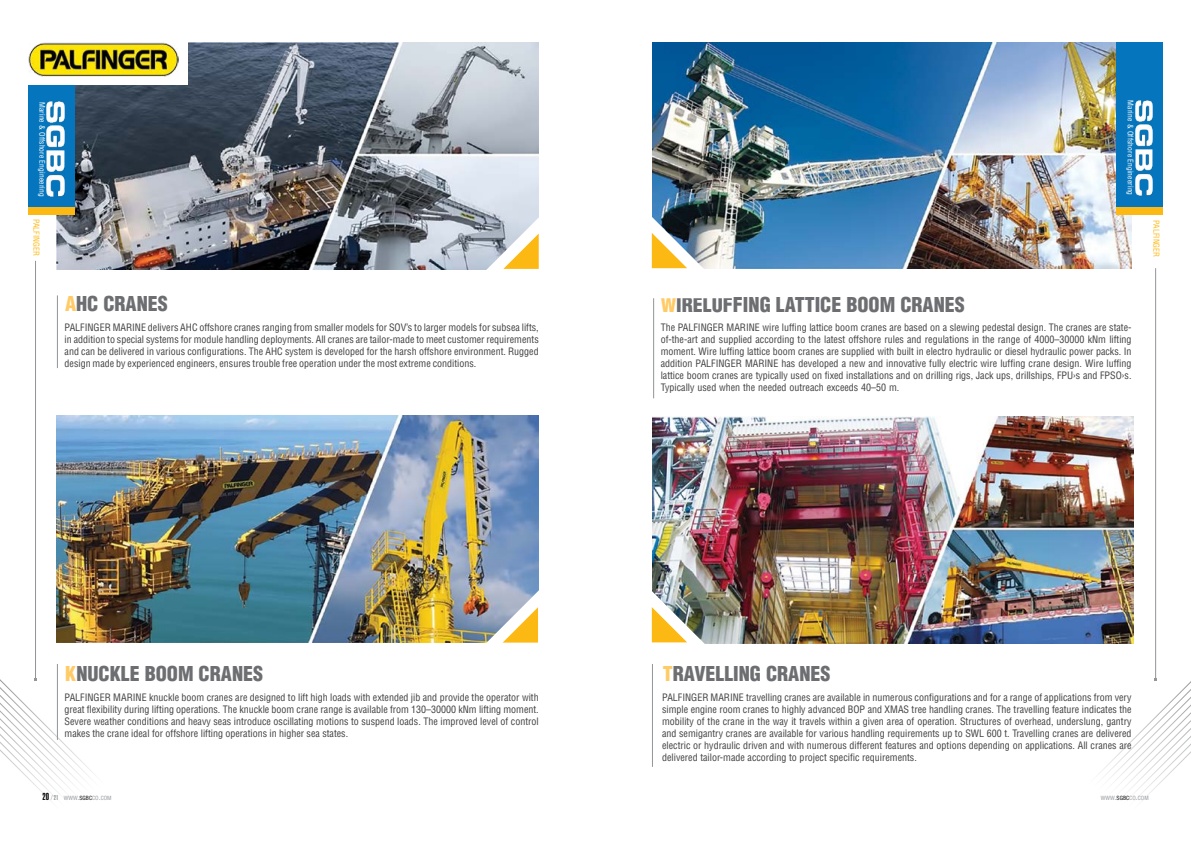
<style>
.page{position:relative;width:1191px;height:842px;background:#fff}
.page>*{position:absolute;margin:0;border:0;box-sizing:border-box;transform-origin:0 0}
.t1{font:900 condensed 20px "Helvetica LT Std";color:#6d6e71}
.t2{font:condensed 10px/12px "Helvetica LT Std";color:#414042;text-align:justify}
.t3{font:condensed 8px "Helvetica LT Std";color:#fdb913}
.t4{font:condensed 7.4px "Helvetica LT Std";letter-spacing:.02em;color:#fff}
.t5{font:condensed 5.6px "Helvetica LT Std";color:#939598}
.s1{color:#ffcb66}
.s2{font-family:"Helvetica LT Std Ultra Comp";font-stretch:normal;font-size:10px;color:#000}
.s3{font-family:"Helvetica LT Std Ultra Comp";font-stretch:normal;font-size:7px}
.s4{font-size:8px}
.s5{color:#000}
</style>
<div class="page">
<img style="left:652px;top:417px;width:481px;height:226px">
<img style="left:651px;top:559px;width:82px;height:85px">
<img style="left:57px;top:43px;width:482px;height:226px">
<img style="left:652px;top:43px;width:479px;height:225px">
<img style="left:57px;top:415px;width:482px;height:227px">
<div style="left:28px;top:42px;width:47px;height:172px;background:#0576bd"></div>
<div style="left:20px;top:32px;width:167px;height:53px;background:#fff"></div>
<div style="left:28px;top:207px;width:47px;height:7px;background:#fdb913"></div>
<hr style="left:35px;top:261px;width:1px;height:418px;background:#939598">
<svg style="left:0;top:610px;width:118px;height:190px"></svg>
<div style="left:1115px;top:42px;width:47px;height:172px;background:#0576bd"></div>
<div style="left:1115px;top:207px;width:47px;height:7px;background:#fdb913"></div>
<hr style="left:1155px;top:268px;width:1px;height:411px;background:#939598">
<svg style="left:1074px;top:610px;width:117px;height:189px"></svg>
<img style="left:28px;top:43px;width:151px;height:33px">
<img style="left:1135px;top:100px;width:17px;height:96px">
<img style="left:47px;top:101px;width:18px;height:96px">
<hr style="left:57px;top:295px;width:1px;height:73px;background:#939598">
<hr style="left:57px;top:664px;width:1px;height:76px;background:#939598">
<hr style="left:652px;top:664px;width:1px;height:103px;background:#939598">
<hr style="left:653px;top:295px;width:1px;height:103px;background:#939598">
<img style="left:456px;top:560px;width:83px;height:83px">
<svg style="left:457px;top:186px;width:82px;height:84px;background:#c9cac4"></svg>
<img style="left:651px;top:185px;width:82px;height:113px">
<p class="t4" style="left:47px;top:102px;width:96px;rotate:90deg">Marine &amp; Offshore Engineering</p>
<p class="t4" style="left:1135px;top:100px;width:96px;rotate:90deg">Marine &amp; Offshore Engineering</p>
<p class="t3" style="left:41px;top:219px;width:39px;rotate:90deg">PALFINGER</p>
<p class="t3" style="left:1161px;top:220px;width:39px;rotate:90deg">PALFINGER</p>
<h1 class="t1" style="left:65px;top:291px;width:104px"><span class="s1">A</span>HC CRANES</h1>
<h1 class="t1" style="left:660px;top:292px;width:306px"><span class="s1">W</span>IRELUFFING LATTICE BOOM CRANES</h1>
<p class="t2" style="left:65px;top:321px;width:476px">PALFINGER MARINE delivers AHC offshore cranes ranging from smaller models for SOV’s to larger models for subsea lifts, in addition to special systems for module handling deployments. All cranes are tailor-made to meet customer requirements and can be delivered in various configurations. The AHC system is developed for the harsh offshore environment. Rugged design made by experienced engineers, ensures trouble free operation under the most extreme conditions.</p>
<p class="t2" style="left:660px;top:321px;width:472px">The PALFINGER MARINE wire luffing lattice boom cranes are based on a slewing pedestal design. The cranes are state&shy;of-the-art and supplied according to the latest offshore rules and regulations in the range of 4000–30000 kNm lifting moment. Wire luffing lattice boom cranes are supplied with built in electro hydraulic or diesel hydraulic power packs. In addition PALFINGER MARINE has developed a new and innovative fully electric wire luffing crane design. Wire luffing lattice boom cranes are typically used on fixed installations and on drilling rigs, Jack ups, drillships, FPU›s and FPSO›s.<br>Typically used when the needed outreach exceeds 40–50 m.</p>
<h1 class="t1" style="left:65px;top:660px;width:199px"><span class="s1">K</span>NUCKLE BOOM CRANES</h1>
<h1 class="t1" style="left:663px;top:660px;width:169px"><span class="s1">T</span>RAVELLING CRANES</h1>
<p class="t2" style="left:65px;top:691px;width:476px">PALFINGER MARINE knuckle boom cranes are designed to lift high loads with extended jib and provide the operator with great flexibility during lifting operations. The knuckle boom crane range is available from 130–30000 kNm lifting moment.<br>Severe weather conditions and heavy seas introduce oscillating motions to suspend loads. The improved level of control makes the crane ideal for offshore lifting operations in higher sea states.</p>
<p class="t2" style="left:662px;top:691px;width:471px">PALFINGER MARINE travelling cranes are available in numerous configurations and for a range of applications from very simple engine room cranes to highly advanced BOP and XMAS tree handling cranes. The travelling feature indicates the mobility of the crane in the way it travels within a given area of operation. Structures of overhead, underslung, gantry and semigantry cranes are available for various handling requirements up to SWL 600 t. Travelling cranes are delivered electric or hydraulic driven and with numerous different features and options depending on applications. All cranes are delivered tailor-made according to project specific requirements.</p>
<p class="t5" style="left:43px;top:794px;width:71px"><span class="s2">20</span> <span class="s3">/ 21</span> WWW<span class="s4">.</span><span class="s5">SGBC</span>CO<span class="s4">.</span>COM</p>
<p class="t5" style="left:1101px;top:794px;width:49px">WWW<span class="s4">.</span><span class="s5">SGBC</span>CO<span class="s4">.</span>COM</p>
</div>
